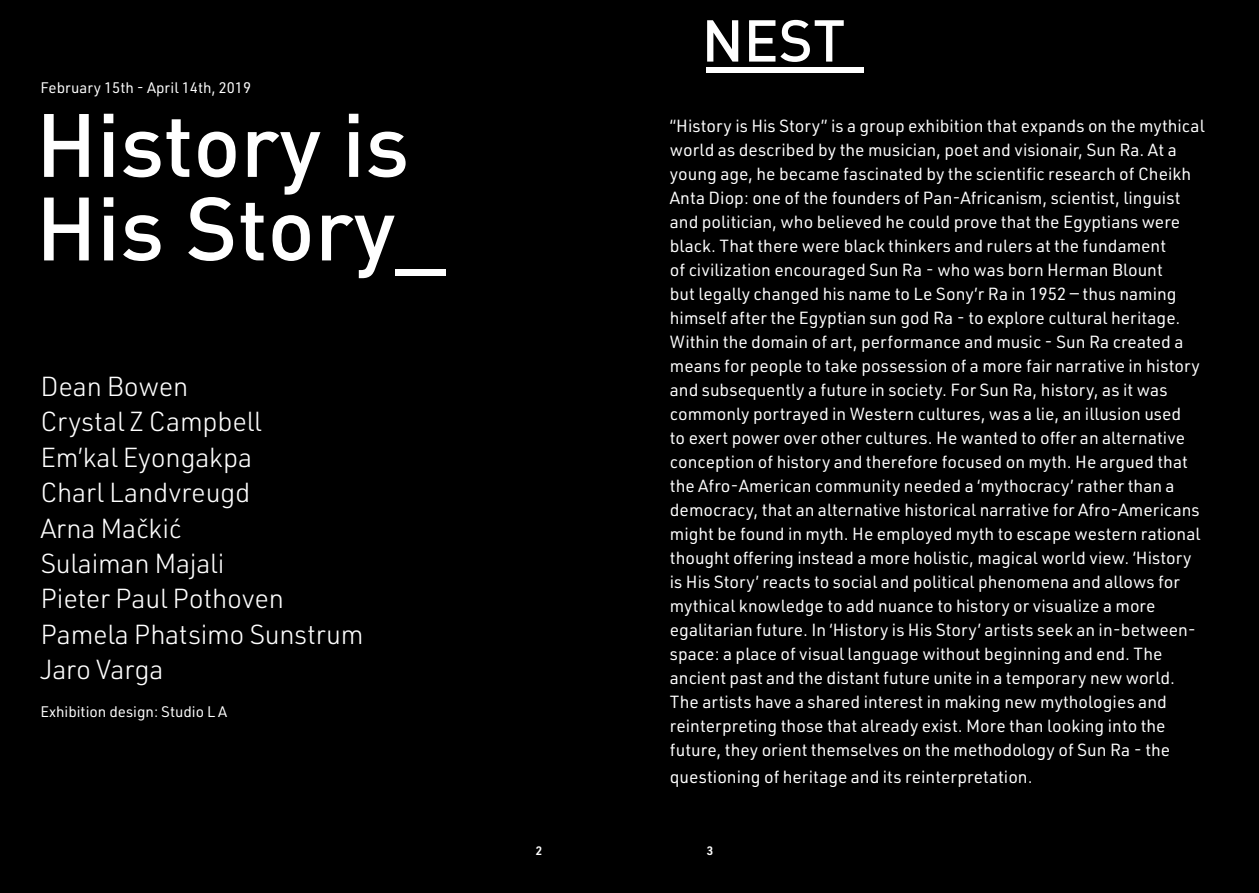
<style>
.page{position:relative;width:1259px;height:893px;background:#000}
.page>*{position:absolute;margin:0;border:0;box-sizing:border-box;transform-origin:0 0}
.t1{font:500 88.35px/83.6px "DINOT";color:#fff}
.t2{font:300 27px/35.4px "URWDIN";letter-spacing:-.01em;color:#fff}
.t3{font:17.25px/24px "URWDIN";color:#fff}
.t4{font:15px "URWDIN";color:#fff}
.t5{font:600 12px "URWDIN";color:#fff}
</style>
<div class="page">
<svg style="left:707px;top:20px;width:136px;height:42px"></svg>
<div style="left:706px;top:67px;width:158px;height:6px;background:#fff"></div>
<p class="t4" style="left:40px;top:78px;width:212px">February 15th - April 14th, 2019</p>
<h1 class="t1" style="left:36px;top:101px;width:411px">History is<br>His Story_</h1>
<h2 class="t2" style="left:40px;top:368px;width:325px">Dean Bowen<br>Crystal Z Campbell<br>Em’kal Eyongakpa<br>Charl Landvreugd<br>Arna Mačkić<br>Sulaiman Majali<br>Pieter Paul Pothoven<br>Pamela Phatsimo Sunstrum<br>Jaro Varga</h2>
<p class="t4" style="left:40px;top:702px;width:188px">Exhibition design: Studio L A</p>
<p class="t3" style="left:670px;top:114px;width:536px">“History is His Story” is a group exhibition that expands on the mythical world as described by the musician, poet and visionair, Sun Ra. At a young age, he became fascinated by the scientific research of Cheikh Anta Diop: one of the founders of Pan-Africanism, scientist, linguist and politician, who believed he could prove that the Egyptians were black. That there were black thinkers and rulers at the fundament<br>of civilization encouraged Sun Ra - who was born Herman Blount<br>but legally changed his name to Le Sony’r Ra in 1952 — thus naming himself after the Egyptian sun god Ra - to explore cultural heritage.<br>Within the domain of art, performance and music - Sun Ra created a means for people to take possession of a more fair narrative in history and subsequently a future in society. For Sun Ra, history, as it was commonly portrayed in Western cultures, was a lie, an illusion used<br>to exert power over other cultures. He wanted to offer an alternative conception of history and therefore focused on myth. He argued that the Afro-American community needed a ‘mythocracy’ rather than a democracy, that an alternative historical narrative for Afro-Americans might be found in myth. He employed myth to escape western rational thought offering instead a more holistic, magical world view. ‘History is His Story’ reacts to social and political phenomena and allows for mythical knowledge to add nuance to history or visualize a more egalitarian future. In ‘History is His Story’ artists seek an in-between&shy;space: a place of visual language without beginning and end. The ancient past and the distant future unite in a temporary new world.<br>The artists have a shared interest in making new mythologies and reinterpreting those that already exist. More than looking into the future, they orient themselves on the methodology of Sun Ra - the</p>
<p class="t3" style="left:670px;top:764px;width:364px">questioning of heritage and its reinterpretation.</p>
<p class="t5" style="left:536px;top:842px;width:8px">2</p>
<p class="t5" style="left:707px;top:842px;width:8px">3</p>
</div>
